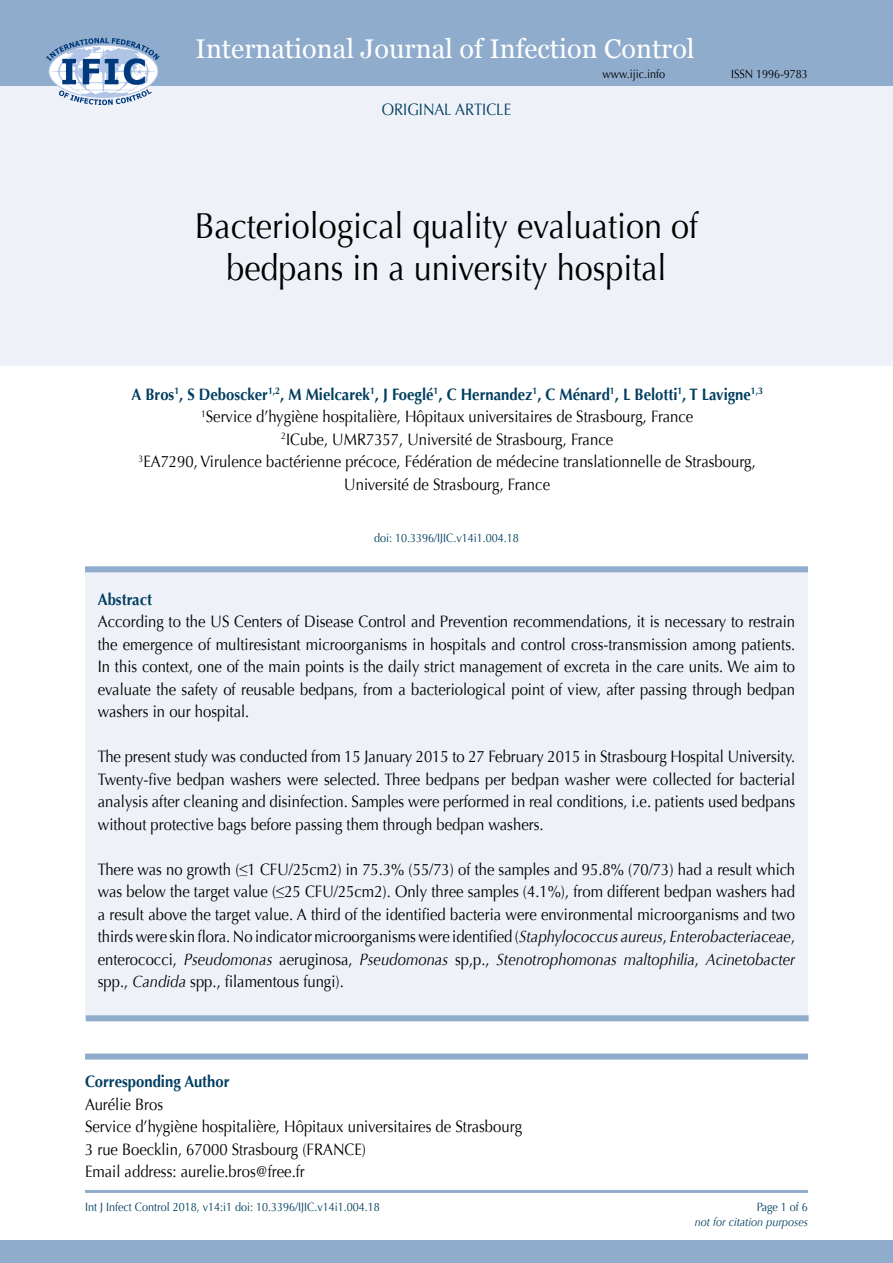
<style>
.page{position:relative;width:893px;height:1263px;background:#fff}
.page>*{position:absolute;margin:0;border:0;box-sizing:border-box;transform-origin:0 0}
.t1{font:36px/42px "Optima";color:#000;text-align:center;scale:.9 1}
.t2{font:27px "Georgia";color:#fff}
.t3{font:16.5px/22.5px "Optima";color:#000;text-align:justify;scale:.9 1}
.t4{font:700 16.5px "Optima";color:#003e61;scale:.9 1}
.t5{font:16.5px "Optima";color:#003e61;scale:.9 1}
.t6{font:12px "Optima";color:#003e61;scale:.9 1}
.t7{font:12px "Optima";color:#000;scale:.9 1}
.t8{font:italic 12px "Optima";color:#003e61;scale:.9 1}
.s1{font-weight:700;color:#003e61}
.s2{font-style:italic}
</style>
<div class="page">
<div style="left:0;top:1240px;width:893px;height:23px;background:#8faccd"></div>
<hr style="left:85px;top:1190px;width:723px;height:3px;background:#8faccd">
<div style="left:0;top:75px;width:893px;height:291px;background:#eef1f7"></div>
<div style="left:0;top:0;width:893px;height:85px;background:#8faccd"></div>
<svg style="left:46px;top:38px;width:114px;height:67px"></svg>
<div style="left:85px;top:572px;width:723px;height:447px;background:#eef1f7"></div>
<div style="left:85px;top:566px;width:723px;height:6px;background:#8faccd"></div>
<div style="left:86px;top:1015px;width:723px;height:6px;background:#8faccd"></div>
<div style="left:85px;top:1053px;width:723px;height:6px;background:#8faccd"></div>
<h2 class="t2" style="left:195px;top:33px;width:501px">International Journal of Infection Control</h2>
<p class="t7" style="left:602px;top:67px;width:71px">www.ijic.info</p>
<p class="t7" style="left:731px;top:67px;width:87px">ISSN 1996-9783</p>
<p class="t5" style="left:382px;top:100px;width:143px">Original article</p>
<h1 class="t1" style="left:195px;top:205px;width:561px">Bacteriological quality evaluation of bedpans in a university hospital</h1>
<p class="t3" style="left:131px;top:383px;width:703px;text-align:center"><span class="s1">A Bros</span><sup>1</sup><span class="s1">, S Deboscker</span><sup>1,2</sup><span class="s1">, M Mielcarek</span><sup>1</sup><span class="s1">, J Foeglé</span><sup>1</sup><span class="s1">, C Hernandez</span><sup>1</sup><span class="s1">, C Ménard</span><sup>1</sup><span class="s1">, L Belotti</span><sup>1</sup><span class="s1">, T Lavigne</span><sup>1,3<br></sup><sup>1</sup>Service d’hygiène hospitalière, Hôpitaux universitaires de Strasbourg, France<br><sup>2</sup>ICube, UMR7357, Université de Strasbourg, France<br><sup>3</sup>EA7290, Virulence bactérienne précoce, Fédération de médecine translationnelle de Strasbourg, Université de Strasbourg, France</p>
<p class="t6" style="left:374px;top:530px;width:162px">doi: 10.3396/IJIC.v14i1.004.18</p>
<p class="t4" style="left:98px;top:590px;width:62px">Abstract</p>
<p class="t3" style="left:98px;top:611px;width:776px">According to the US Centers of Disease Control and Prevention recommendations, it is necessary to restrain the emergence of multiresistant microorganisms in hospitals and control cross-transmission among patients.<br>In this context, one of the main points is the daily strict management of excreta in the care units. We aim to evaluate the safety of reusable bedpans, from a bacteriological point of view, after passing through bedpan washers in our hospital.</p>
<p class="t3" style="left:98px;top:746px;width:776px">The present study was conducted from 15 January 2015 to 27 February 2015 in Strasbourg Hospital University.<br>Twenty-five bedpan washers were selected. Three bedpans per bedpan washer were collected for bacterial analysis after cleaning and disinfection. Samples were performed in real conditions, i.e. patients used bedpans without protective bags before passing them through bedpan washers.</p>
<p class="t3" style="left:98px;top:858px;width:776px">There was no growth (≤1 CFU/25cm2) in 75.3% (55/73) of the samples and 95.8% (70/73) had a result which was below the target value (≤25 CFU/25cm2). Only three samples (4.1%), from different bedpan washers had a result above the target value. A third of the identified bacteria were environmental microorganisms and two thirds were skin flora. No indicator microorganisms were identified (<span class="s2">Staphylococcus aureus</span>, <span class="s2">Enterobacteriaceae</span>, enterococci, <span class="s2">Pseudomonas</span> aeruginosa, <span class="s2">Pseudomonas</span> sp,p., <span class="s2">Stenotrophomonas maltophilia</span>, <span class="s2">Acinetobacter </span>spp., <span class="s2">Candida</span> spp., filamentous fungi).</p>
<p class="t4" style="left:85px;top:1072px;width:162px">Corresponding Author</p>
<p class="t3" style="left:85px;top:1093px;width:487px;text-align:left">Aurélie Bros<br>Service d’hygiène hospitalière, Hôpitaux universitaires de Strasbourg 3 rue Boecklin, 67000 Strasbourg (FRANCE)<br>Email address: aurelie.bros@free.fr</p>
<p class="t6" style="left:85px;top:1200px;width:329px">Int J Infect Control 2018, v14:i1 doi: 10.3396/IJIC.v14i1.004.18</p>
<p class="t6" style="left:757px;top:1200px;width:58px">Page 1 of 6</p>
<p class="t8" style="left:695px;top:1215px;width:127px">not for citation purposes</p>
</div>
